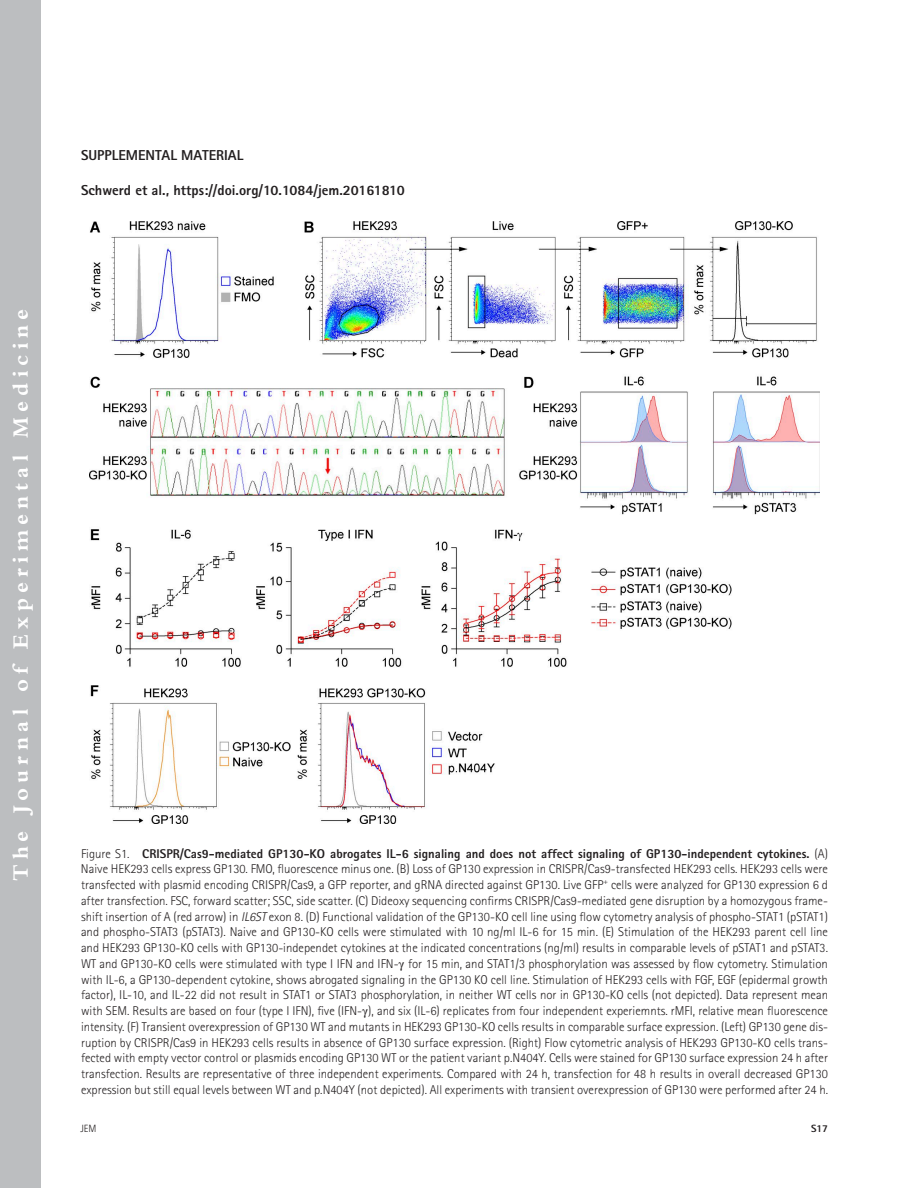
<style>
.page{position:relative;width:918px;height:1188px;background:#fff}
.page>*{position:absolute;margin:0;border:0;box-sizing:border-box;transform-origin:0 0}
.t1{font:700 22.8px "Bembo Std";letter-spacing:.22em;color:#fff}
.t2{font:800 14.4px "Rotis Sans Serif Std";color:#231f20}
.t3{font:300 12.75px/15.8px "Rotis Sans Serif Std";color:#231f20;text-align:justify}
.t4{font:300 10.5px "Rotis Sans Serif Std";color:#231f20}
.t5{font:800 10.5px "Rotis Sans Serif Std";color:#231f20}
.s1{font-weight:800}
.s2{font-style:italic}
.s3{font-family:"STIX General";font-weight:400}
</style>
<div class="page">
<div style="left:0;top:0;width:40px;height:1188px;background:#bcbec0"></div>
<img style="left:90px;top:222px;width:729px;height:602px">
<h1 class="t1" style="left:8px;top:881px;width:574px;rotate:-90deg">The Journal of Experimental Medicine</h1>
<p class="t2" style="left:81px;top:146px;width:164px">SUPPLEMENTAL MATERIAL</p>
<p class="t2" style="left:81px;top:181px;width:325px">Schwerd et al., https://doi.org/10.1084/jem.20161810</p>
<p class="t3" style="left:81px;top:846px;width:749px">Figure S1. <span class="s1">CRISPR/Cas9-mediated GP130-KO abrogates IL-6 signaling and does not affect signaling of GP130-independent cytokines.</span> (A)<br>Naive HEK293 cells express GP130. FMO, fluorescence minus one. (B) Loss of GP130 expression in CRISPR/Cas9-transfected HEK293 cells. HEK293 cells were transfected with plasmid encoding CRISPR/Cas9, a GFP reporter, and gRNA directed against GP130. Live GFP<sup>+</sup> cells were analyzed for GP130 expression 6 d after transfection. FSC, forward scatter; SSC, side scatter. (C) Dideoxy sequencing confirms CRISPR/Cas9-mediated gene disruption by a homozygous frame&shy;shift insertion of A (red arrow) in <span class="s2">IL6ST</span>exon 8. (D) Functional validation of the GP130-KO cell line using flow cytometry analysis of phospho-STAT1 (pSTAT1) and phospho-STAT3 (pSTAT3). Naive and GP130-KO cells were stimulated with 10 ng/ml IL-6 for 15 min. (E) Stimulation of the HEK293 parent cell line and HEK293 GP130-KO cells with GP130-independet cytokines at the indicated concentrations (ng/ml) results in comparable levels of pSTAT1 and pSTAT3.<br>WT and GP130-KO cells were stimulated with type I IFN and IFN-<span class="s3">γ</span> for 15 min, and STAT1/3 phosphorylation was assessed by flow cytometry. Stimulation with IL-6, a GP130-dependent cytokine, shows abrogated signaling in the GP130 KO cell line. Stimulation of HEK293 cells with FGF, EGF (epidermal growth factor), IL-10, and IL-22 did not result in STAT1 or STAT3 phosphorylation, in neither WT cells nor in GP130-KO cells (not depicted). Data represent mean with SEM. Results are based on four (type I IFN), five (IFN-<span class="s3">γ</span>), and six (IL-6) replicates from four independent experiemnts. rMFI, relative mean fluorescence intensity. (F) Transient overexpression of GP130 WT and mutants in HEK293 GP130-KO cells results in comparable surface expression. (Left) GP130 gene dis&shy;ruption by CRISPR/Cas9 in HEK293 cells results in absence of GP130 surface expression. (Right) Flow cytometric analysis of HEK293 GP130-KO cells trans&shy;fected with empty vector control or plasmids encoding GP130 WT or the patient variant p.N404Y. Cells were stained for GP130 surface expression 24 h after transfection. Results are representative of three independent experiments. Compared with 24 h, transfection for 48 h results in overall decreased GP130 expression but still equal levels between WT and p.N404Y (not depicted). All experiments with transient overexpression of GP130 were performed after 24 h.</p>
<p class="t4" style="left:80px;top:1123px;width:18px">JEM</p>
<p class="t5" style="left:811px;top:1122px;width:19px">S17</p>
</div>
